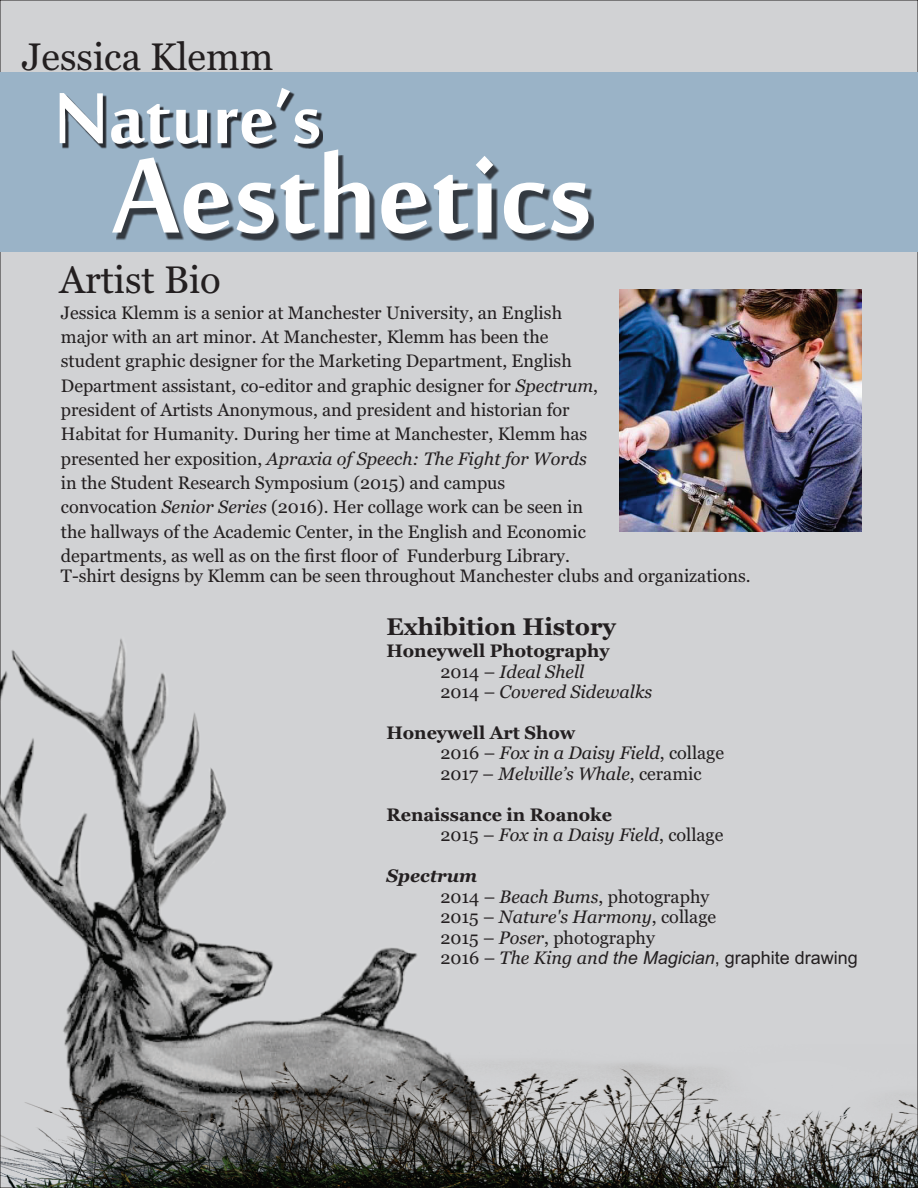
<style>
.page{position:relative;width:918px;height:1188px;background:#fff}
.page>*{position:absolute;margin:0;border:0;box-sizing:border-box;transform-origin:0 0}
.t1{font:162.9px "Mool Boran";color:#fff}
.t2{font:110.7px "Mool Boran";color:#fff}
.t3{font:38.25px "Georgia";color:#231f20}
.t4{font:700 24px "Georgia";color:#231f20}
.t5{font:18px/24.3px "Georgia";color:#231f20}
.t6{font:italic 18px/20.4px "Georgia";color:#231f20}
.t7{font:700 18px/20.4px "Georgia";color:#231f20}
.t8{font:18px "Arial";color:#231f20}
.s1{font-style:italic}
.s2{font-weight:700;font-style:normal}
.s3{font-style:normal}
.s4{font-weight:400}
.s5{font-weight:400;font-style:italic}
.s6{font-weight:700;font-style:italic}
.s7{font-family:"Georgia"}
.s8{font-family:"Georgia";font-style:italic}
</style>
<div class="page">
<div style="left:0;top:0;width:918px;height:1044px;background:#d1d2d4"></div>
<img style="left:0;top:635px;width:542px;height:409px">
<div style="left:0;top:72px;width:918px;height:179px;background:#9ab3c7"></div>
<div style="left:62px;top:92px;width:260px;height:57px;background:#231f20;opacity:.85"></div>
<div style="left:116px;top:156px;width:477px;height:85px;background:#231f20;opacity:.77"></div>
<img style="left:620px;top:290px;width:242px;height:242px">
<img style="left:0;top:1044px;width:918px;height:144px">
<h3 class="t3" style="left:22px;top:41px;width:253px">Jessica Klemm</h3>
<h2 class="t2" style="left:54px;top:40px;width:269px">Nature’s</h2>
<h1 class="t1" style="left:112px;top:81px;width:482px">Aesthetics</h1>
<h3 class="t3" style="left:59px;top:265px;width:163px">Artist Bio</h3>
<p class="t5" style="left:61px;top:302px;width:539px">Jessica Klemm is a senior at Manchester University, an English major with an art minor. At Manchester, Klemm has been the student graphic designer for the Marketing Department, English Department assistant, co-editor and graphic designer for <span class="s1">Spectrum</span>, president of Artists Anonymous, and president and historian for Habitat for Humanity. During her time at Manchester, Klemm has presented her exposition, <span class="s1">Apraxia of Speech: The Fight for Words </span>in the Student Research Symposium (2015) and campus convocation <span class="s1">Senior Series</span> (2016). Her collage work can be seen in the hallways of the Academic Center, in the English and Economic departments, as well as on the first floor of Funderburg Library.</p>
<p class="t5" style="left:61px;top:565px;width:691px">T-shirt designs by Klemm can be seen throughout Manchester clubs and organizations.</p>
<h3 class="t4" style="left:386px;top:617px;width:231px">Exhibition History</h3>
<p class="t6" style="left:440px;top:642px;width:213px;text-indent:-54px"><span class="s2">Honeywell Photography<br></span><span class="s3">2014 –</span> Ideal Shell<br><span class="s3">2014 –</span> Covered Sidewalks</p>
<p class="t6" style="left:440px;top:724px;width:285px;text-indent:-54px"><span class="s2">Honeywell Art Show<br></span><span class="s3">2016 –</span> Fox in a Daisy Field<span class="s3">, collage<br>2017 –</span> Melville’s Whale<span class="s3">, ceramic</span></p>
<p class="t7" style="left:440px;top:806px;width:285px;text-indent:-54px">Renaissance in Roanoke<br><span class="s4">2015 –</span> <span class="s5">Fox in a Daisy Field</span><span class="s4">, collage</span></p>
<p class="t5" style="left:440px;top:867px;width:277px;line-height:20.4px;text-indent:-54px"><span class="s6">Spectrum<br></span>2014 – <span class="s1">Beach Bums</span>, photography<br>2015 – <span class="s1">Nature's Harmony</span>, collage<br>2015 – <span class="s1">Poser</span>, photography</p>
<p class="t8" style="left:440px;top:951px;width:419px"><span class="s7">2016 –</span> <span class="s8">The King an</span><span class="s1">d the Magician</span>, graphite drawing</p>
</div>
